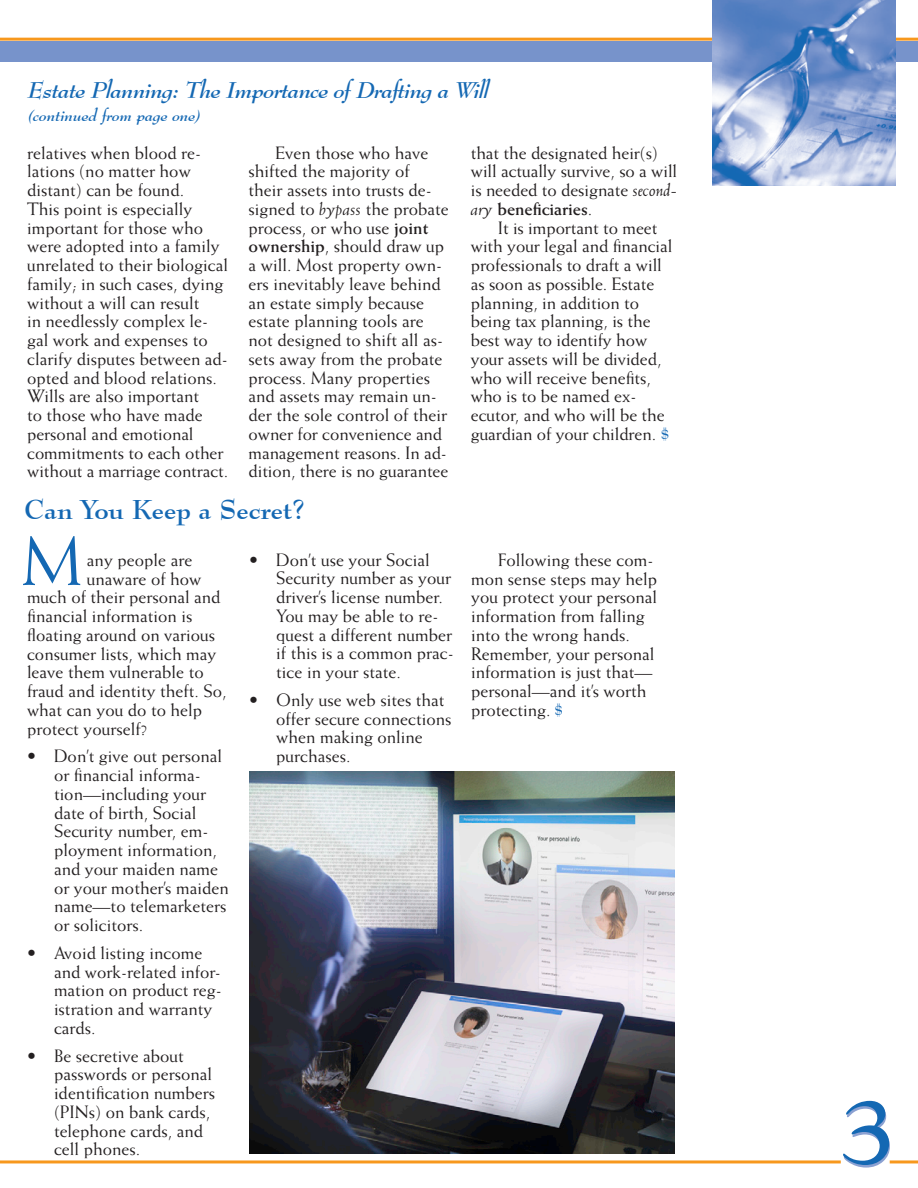
<style>
.page{position:relative;width:918px;height:1188px;background:#fff}
.page>*{position:absolute;margin:0;border:0;box-sizing:border-box;transform-origin:0 0}
.Continued_Headline{font:700 90px "Bernhard Modern BT";color:#1468b3}
.t1{font:69px "Weiss";color:#1468b3}
.Headline{font:700 27px "Bernhard Modern BT";letter-spacing:-.005em;color:#1468b3}
.Continued_Headline-2{font:italic 700 22.5px "Bernhard Modern BT";letter-spacing:-.025em;color:#1468b3}
.Body_Text{font:18px/18.8px "Weiss";color:#231f20}
.bulleted_text{font:18px/18.8px "Weiss";color:#231f20}
.continued_from{font:italic 700 15.75px "Bernhard Modern BT";color:#1468b3}
.s1{font-style:italic}
.s2{font-weight:700}
.s3{font-family:"Bernhard Modern BT";font-weight:700;font-size:13.5px;color:#1468b3}
</style>
<div class="page">
<div style="left:0;top:41px;width:918px;height:21px;background:#7793cb"></div>
<hr style="left:0;top:38px;width:918px;height:3px;background:#f7981d">
<hr style="left:0;top:1160px;width:918px;height:3px;background:#f7981d">
<div style="left:841px;top:1155px;width:49px;height:13px;background:#fff"></div>
<img style="left:712px;top:0;width:183px;height:185px">
<img style="left:249px;top:772px;width:426px;height:381px">
<p class="Continued_Headline-2" style="left:28px;top:76px;width:462px">Estate Planning: The Importance of Drafting a Will</p>
<p class="continued_from" style="left:29px;top:106px;width:174px">(continued from page one)</p>
<p class="Body_Text" style="left:27px;top:143px;width:203px">relatives when blood re&shy;lations (no matter how distant) can be found.<br>This point is especially important for those who were adopted into a family unrelated to their biological family; in such cases, dying without a will can result<br>in needlessly complex le&shy;gal work and expenses to clarify disputes between ad&shy;opted and blood relations.<br>Wills are also important<br>to those who have made personal and emotional commitments to each other without a marriage contract.</p>
<p class="Body_Text" style="left:249px;top:143px;width:202px;text-indent:27px">Even those who have shifted the majority of<br>their assets into trusts de&shy;signed to <span class="s1">bypass</span> the probate process, or who use <span class="s2">joint ownership</span>, should draw up a will. Most property own&shy;ers inevitably leave behind an estate simply because estate planning tools are not designed to shift all as&shy;sets away from the probate process. Many properties and assets may remain un&shy;der the sole control of their owner for convenience and management reasons. In ad&shy;dition, there is no guarantee</p>
<p class="Body_Text" style="left:471px;top:143px;width:208px">that the designated heir(s) will actually survive, so a will is needed to designate <span class="s1">second&shy;ary</span> <span class="s2">beneficiaries</span>.</p>
<p class="Body_Text" style="left:471px;top:218px;width:203px;text-indent:27px">It is important to meet with your legal and financial professionals to draft a will as soon as possible. Estate planning, in addition to being tax planning, is the best way to identify how your assets will be divided, who will receive benefits, who is to be named ex&shy;ecutor, and who will be the guardian of your children. <span class="s3">$</span></p>
<p class="Headline" style="left:25px;top:492px;width:283px">Can You Keep a Secret?</p>
<p class="t1" style="left:22px;top:521px;width:63px">M</p>
<p class="bulleted_text" style="left:276px;top:550px;width:179px;text-indent:-27px">• Don’t use your Social<br>Security number as your driver’s license number.<br>You may be able to re&shy;quest a different number if this is a common prac&shy;tice in your state.</p>
<p class="bulleted_text" style="left:276px;top:690px;width:177px;text-indent:-27px">• Only use web sites that offer secure connections when making online purchases.</p>
<p class="Body_Text" style="left:87px;top:550px;width:107px">any people are</p>
<p class="Body_Text" style="left:87px;top:569px;width:116px">unaware of how</p>
<p class="Body_Text" style="left:27px;top:588px;width:195px">much of their personal and</p>
<p class="Body_Text" style="left:27px;top:606px;width:167px">financial information is</p>
<p class="Body_Text" style="left:27px;top:625px;width:190px">floating around on various</p>
<p class="Body_Text" style="left:27px;top:644px;width:191px">consumer lists, which may</p>
<p class="Body_Text" style="left:27px;top:663px;width:178px">leave them vulnerable to</p>
<p class="Body_Text" style="left:27px;top:681px;width:201px">fraud and identity theft. So,</p>
<p class="Body_Text" style="left:27px;top:700px;width:177px">what can you do to help</p>
<p class="Body_Text" style="left:27px;top:719px;width:122px">protect yourself?</p>
<p class="bulleted_text" style="left:54px;top:747px;width:176px;text-indent:-27px">• Don’t give out personal or financial informa&shy;tion—including your date of birth, Social<br>Security number, em&shy;ployment information, and your maiden name or your mother’s maiden name—to telemarketers or solicitors.</p>
<p class="bulleted_text" style="left:54px;top:943px;width:169px;text-indent:-27px">• Avoid listing income and work-related infor&shy;mation on product reg&shy;istration and warranty cards.</p>
<p class="bulleted_text" style="left:54px;top:1046px;width:163px;text-indent:-27px">• Be secretive about passwords or personal identification numbers (PINs) on bank cards, telephone cards, and cell phones.</p>
<p class="Body_Text" style="left:471px;top:550px;width:188px;text-indent:27px">Following these com&shy;mon sense steps may help you protect your personal information from falling into the wrong hands.<br>Remember, your personal information is just that— personal—and it’s worth protecting. <span class="s3">$</span></p>
<p class="Continued_Headline" style="left:842px;top:1074px;width:54px">3</p>
</div>
